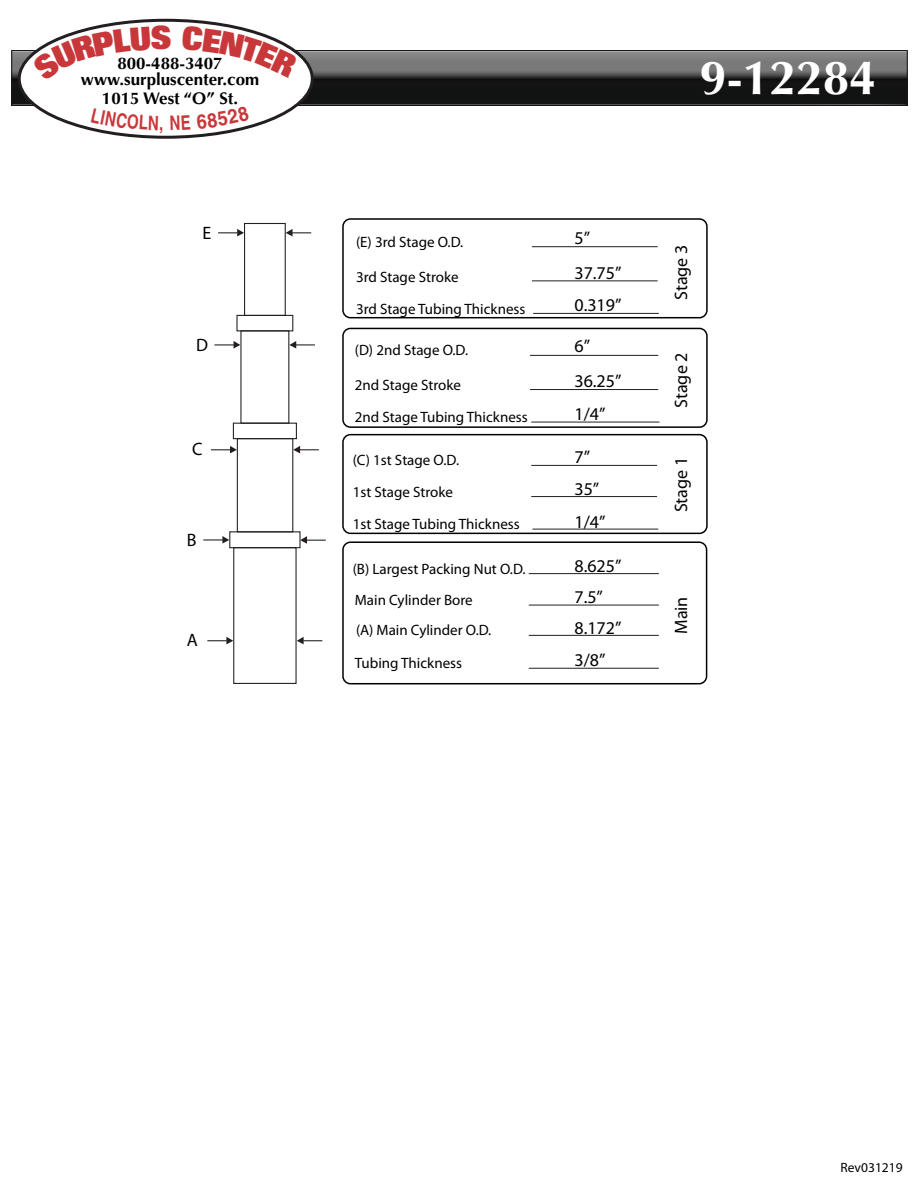
<style>
.page{position:relative;width:918px;height:1188px;background:#fff}
.page>*{position:absolute;margin:0;border:0;box-sizing:border-box;transform-origin:0 0}
.t1{font:700 48px "Optima LT Std";color:#fff}
.t2{font:18px/35px "Myriad Pro";color:#000}
.t3{font:700 16.95px/16.4px "Optima LT Std";color:#010101;text-align:center}
.t4{font:15px "Myriad Pro";color:#000}
.t5{font:13.5px "Myriad Pro";color:#000}
</style>
<div class="page">
<svg style="left:12px;top:50px;width:895px;height:56px;background:#424242"></svg>
<div style="left:19px;top:20px;width:293px;height:117px;background:#fff;border-radius:50%"></div>
<div style="left:18px;top:19px;width:296px;height:120px;border:3px solid #231f20;border-radius:50%"></div>
<div style="left:244px;top:223px;width:42px;height:93px;border:1px solid #231f20"></div>
<div style="left:236px;top:315px;width:57px;height:16px;border:1px solid #231f20"></div>
<div style="left:233px;top:423px;width:64px;height:16px;border:1px solid #231f20"></div>
<div style="left:237px;top:438px;width:56px;height:94px;border:1px solid #231f20"></div>
<div style="left:229px;top:531px;width:72px;height:17px;border:1px solid #231f20"></div>
<div style="left:233px;top:547px;width:64px;height:137px;border:1px solid #231f20"></div>
<hr style="left:531px;top:465px;width:126px;height:1px;background:#231f20">
<hr style="left:531px;top:496px;width:126px;height:1px;background:#231f20">
<hr style="left:529px;top:605px;width:130px;height:1px;background:#231f20">
<hr style="left:529px;top:635px;width:130px;height:1px;background:#231f20">
<hr style="left:529px;top:668px;width:130px;height:1px;background:#231f20">
<hr style="left:532px;top:529px;width:126px;height:1px;background:#231f20">
<hr style="left:532px;top:246px;width:126px;height:1px;background:#231f20">
<hr style="left:532px;top:280px;width:126px;height:1px;background:#231f20">
<hr style="left:533px;top:313px;width:126px;height:1px;background:#231f20">
<hr style="left:530px;top:355px;width:128px;height:1px;background:#231f20">
<hr style="left:530px;top:389px;width:128px;height:1px;background:#231f20">
<hr style="left:531px;top:422px;width:128px;height:1px;background:#231f20">
<hr style="left:529px;top:573px;width:130px;height:1px;background:#231f20">
<div style="left:342px;top:434px;width:366px;height:100px;border:2px solid #000;border-radius:8px"></div>
<div style="left:342px;top:218px;width:366px;height:100px;border:2px solid #000;border-radius:8px"></div>
<div style="left:342px;top:328px;width:366px;height:100px;border:2px solid #000;border-radius:8px"></div>
<div style="left:342px;top:541px;width:365px;height:143px;border:2px solid #000;border-radius:8px"></div>
<svg style="left:218px;top:229px;width:26px;height:7px"></svg>
<svg style="left:286px;top:229px;width:25px;height:7px"></svg>
<svg style="left:214px;top:341px;width:26px;height:8px"></svg>
<svg style="left:289px;top:341px;width:26px;height:8px"></svg>
<svg style="left:211px;top:446px;width:26px;height:7px"></svg>
<svg style="left:293px;top:446px;width:26px;height:7px"></svg>
<hr style="left:203px;top:539px;width:20px;height:2px;background:#231f20">
<svg style="left:222px;top:536px;width:7px;height:8px"></svg>
<svg style="left:300px;top:536px;width:26px;height:8px"></svg>
<svg style="left:207px;top:637px;width:26px;height:7px"></svg>
<svg style="left:297px;top:637px;width:25px;height:7px"></svg>
<svg style="left:32px;top:25px;width:92px;height:32px"></svg>
<svg style="left:216px;top:26px;width:83px;height:31px"></svg>
<svg style="left:91px;top:127px;width:42px;height:7px"></svg>
<svg style="left:233px;top:125px;width:16px;height:4px"></svg>
<p class="t3" style="left:81px;top:55px;width:180px">800-488-3407 www.surpluscenter.com</p>
<p class="t3" style="left:102px;top:91px;width:138px">1015 West “O” St.</p>
<p class="t2" style="left:202px;top:215px;width:10px">E</p>
<p class="t2" style="left:196px;top:327px;width:13px">D</p>
<p class="t2" style="left:192px;top:431px;width:12px">C</p>
<p class="t2" style="left:187px;top:522px;width:11px">B</p>
<p class="t2" style="left:187px;top:622px;width:13px">A</p>
<h1 class="t1" style="left:700px;top:49px;width:178px">9-12284</h1>
<p class="t4" style="left:356px;top:232px;width:109px">(E) 3rd Stage O.D.</p>
<p class="t4" style="left:356px;top:267px;width:104px">3rd Stage Stroke</p>
<p class="t4" style="left:356px;top:299px;width:171px">3rd Stage Tubing Thickness</p>
<p class="t4" style="left:355px;top:341px;width:115px">(D) 2nd Stage O.D.</p>
<p class="t4" style="left:355px;top:376px;width:108px">2nd Stage Stroke</p>
<p class="t4" style="left:355px;top:408px;width:174px">2nd Stage Tubing Thickness</p>
<p class="t4" style="left:353px;top:451px;width:108px">(C) 1st Stage O.D.</p>
<p class="t4" style="left:353px;top:483px;width:102px">1st Stage Stroke</p>
<p class="t4" style="left:353px;top:515px;width:169px">1st Stage Tubing Thickness</p>
<p class="t4" style="left:353px;top:559px;width:174px">(B) Largest Packing Nut O.D.</p>
<p class="t4" style="left:355px;top:591px;width:119px">Main Cylinder Bore</p>
<p class="t4" style="left:356px;top:621px;width:137px">(A) Main Cylinder O.D.</p>
<p class="t4" style="left:355px;top:654px;width:109px">Tubing Thickness</p>
<p class="t2" style="left:574px;top:220px;width:49px">5”<br>37.75”</p>
<p class="t2" style="left:574px;top:287px;width:49px">0.319”</p>
<p class="t2" style="left:574px;top:329px;width:49px">6”<br>36.25”</p>
<p class="t2" style="left:574px;top:396px;width:33px">1/4”</p>
<p class="t2" style="left:574px;top:441px;width:33px;line-height:32.2px">7”<br>35”<br>1/4”</p>
<p class="t2" style="left:574px;top:550px;width:49px;line-height:30.8px">8.625”<br>7.5”<br>8.172”</p>
<p class="t2" style="left:574px;top:643px;width:33px">3/8”</p>
<p class="t2" style="left:663px;top:300px;width:57px;rotate:-90deg">Stage 3</p>
<p class="t2" style="left:663px;top:408px;width:57px;rotate:-90deg">Stage 2</p>
<p class="t2" style="left:663px;top:512px;width:57px;rotate:-90deg">Stage 1</p>
<p class="t2" style="left:663px;top:634px;width:39px;rotate:-90deg">Main</p>
<p class="t5" style="left:841px;top:1159px;width:64px">Rev031219</p>
</div>
